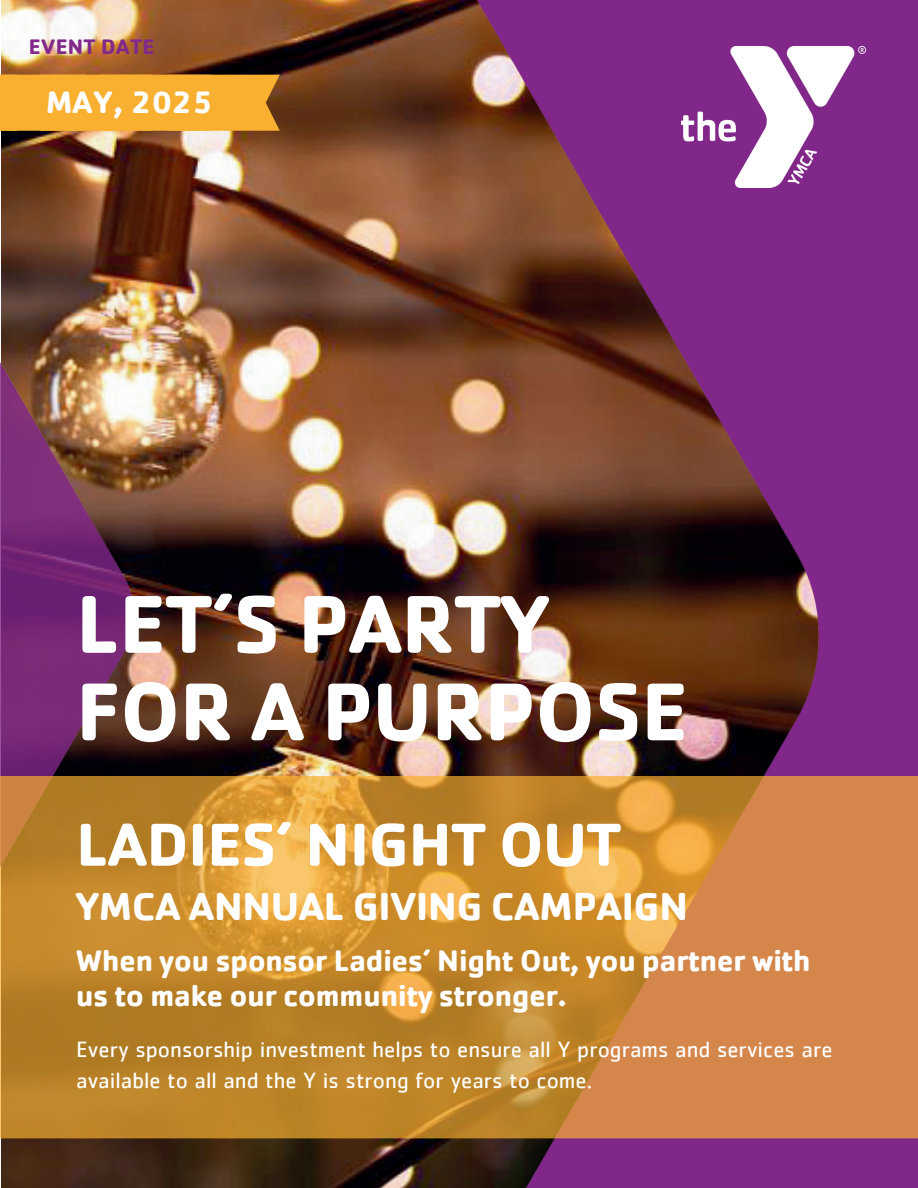
<style>
.page{position:relative;width:918px;height:1188px;background:#fff}
.page>*{position:absolute;margin:0;border:0;box-sizing:border-box;transform-origin:0 0}
.t1{font:700 84.9px/87.6px "Cachet W05";color:#fff}
.t2{font:700 62.85px "Cachet W05";color:#fff}
.t3{font:700 40.35px "Cachet W05";color:#fff}
.t4{font:700 31.95px "Cachet";color:#fff}
.t5{font:700 30.6px/35px "Cachet W05";color:#fff}
.t6{font:22.8px/31.5px "Cachet";color:#fff}
.t7{font:700 21.75px "Cachet";color:#82288b}
</style>
<div class="page">
<img style="left:1px;top:1px;width:332px;height:1187px">
<img style="left:0;top:251px;width:199px;height:525px">
<img style="left:333px;top:0;width:585px;height:1188px">
<svg style="left:0;top:776px;width:918px;height:362px;background:#ca8935"></svg>
<img style="left:682px;top:47px;width:183px;height:140px">
<div style="left:0;top:75px;width:280px;height:56px;background:#f9b030"></div>
<p class="t7" style="left:29px;top:32px;width:127px">EVENT DATE</p>
<h3 class="t4" style="left:46px;top:82px;width:168px">MAY, 2025</h3>
<h1 class="t1" style="left:76px;top:580px;width:613px">LET’S PARTY<br>FOR A PURPOSE</h1>
<h2 class="t2" style="left:76px;top:806px;width:546px">LADIES’ NIGHT OUT</h2>
<h3 class="t3" style="left:76px;top:881px;width:613px">YMCA ANNUAL GIVING CAMPAIGN</h3>
<h3 class="t5" style="left:76px;top:943px;width:736px">When you sponsor Ladies’ Night Out, you partner with us to make our community stronger.</h3>
<p class="t6" style="left:76px;top:1033px;width:758px">Every sponsorship investment helps to ensure all Y programs and services are available to all and the Y is strong for years to come.</p>
</div>
